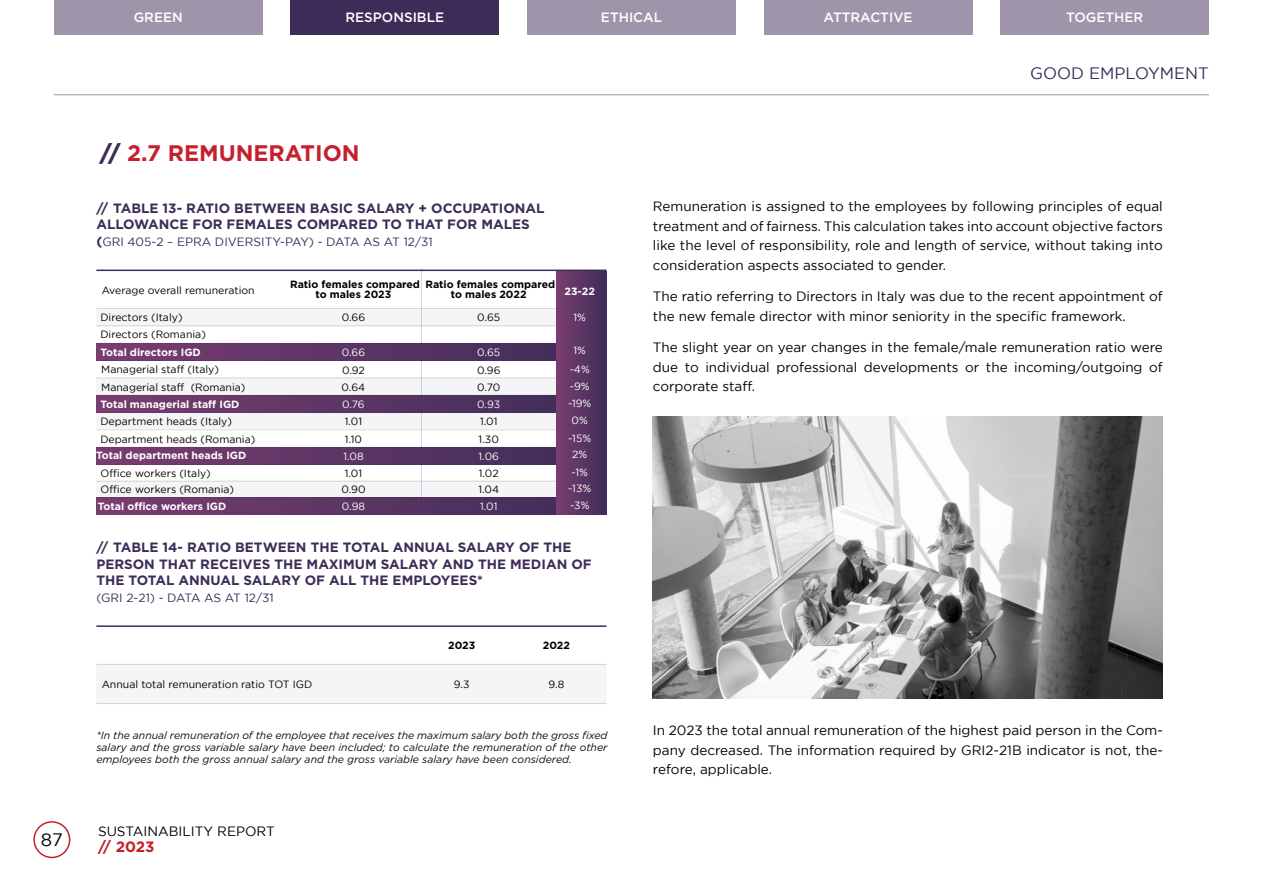
<style>
.page{position:relative;width:1263px;height:893px;background:#fff}
.page>*{position:absolute;margin:0;border:0;box-sizing:border-box;transform-origin:0 0}
.t1{font:700 22.5px "Gotham";color:#c4202e}
.t2{font:18px "Gotham";color:#000101}
.t3{font:16.5px "Gotham";color:#3d2c58}
.t4{font:700 15px "Gotham";color:#c42127}
.t5{font:13.5px/19.5px "Gotham";color:#000;text-align:justify}
.t6{font:700 13.5px/16.5px "Gotham";color:#3d2c58}
.t7{font:500 13.5px "Gotham";color:#fff}
.t8{font:12px "Gotham";color:#3d2c58}
.t9{font:10.5px "Gotham";color:#000}
.t10{font:italic 10.5px/12px "Gotham HTF";color:#090e0a;text-align:justify}
.t11{font:700 10.5px "Gotham";color:#fff}
.t12{font:700 10.5px/10.5px "Gotham";color:#000;text-align:center}
.t13{font:10.5px/17.4px "Gotham";color:#fff;text-align:center}
.s1{font-weight:900;color:#3d2c58}
.s2{font-weight:700;font-size:13.5px}
</style>
<div class="page">
<div style="left:54px;top:0;width:208px;height:35px;background:#9e95ab"></div>
<div style="left:290px;top:0;width:209px;height:35px;background:#3d2c58"></div>
<div style="left:527px;top:0;width:209px;height:35px;background:#9e95ab"></div>
<div style="left:764px;top:0;width:208px;height:35px;background:#9e95ab"></div>
<div style="left:1001px;top:0;width:208px;height:35px;background:#9e95ab"></div>
<div style="left:33px;top:821px;width:37px;height:37px;border:2px solid #c42127;border-radius:50%"></div>
<svg style="left:96px;top:448px;width:460px;height:16px;background:#5e3564"></svg>
<svg style="left:96px;top:499px;width:460px;height:15px;background:#5e3564"></svg>
<div style="left:96px;top:413px;width:510px;height:16px;background:#f5f5f7"></div>
<div style="left:96px;top:481px;width:510px;height:17px;background:#f5f5f7"></div>
<svg style="left:96px;top:396px;width:460px;height:16px;background:#5e3564"></svg>
<svg style="left:96px;top:344px;width:460px;height:16px;background:#5e3564"></svg>
<div style="left:96px;top:378px;width:510px;height:17px;background:#f5f5f7"></div>
<div style="left:96px;top:309px;width:510px;height:16px;background:#f5f5f7"></div>
<hr style="left:96px;top:395px;width:510px;height:1px;background:#3d2c58">
<hr style="left:96px;top:360px;width:510px;height:1px;background:#3d2c58">
<hr style="left:96px;top:325px;width:510px;height:1px;background:#3d2c58">
<hr style="left:96px;top:412px;width:510px;height:1px;background:#3d2c58">
<hr style="left:96px;top:377px;width:510px;height:1px;background:#3d2c58">
<hr style="left:96px;top:447px;width:510px;height:1px;background:#3d2c58">
<hr style="left:96px;top:481px;width:510px;height:1px;background:#3d2c58">
<hr style="left:96px;top:498px;width:510px;height:1px;background:#3d2c58">
<hr style="left:96px;top:464px;width:510px;height:1px;background:#3d2c58">
<hr style="left:96px;top:429px;width:510px;height:1px;background:#3d2c58">
<hr style="left:96px;top:343px;width:510px;height:1px;background:#3d2c58">
<img style="left:653px;top:417px;width:510px;height:281px">
<hr style="left:421px;top:269px;width:1px;height:245px;background:#3d2c58">
<div style="left:556px;top:271px;width:50px;height:243px;background:linear-gradient(to right,#7a3d6f,#402e59)"></div>
<div style="left:96px;top:665px;width:510px;height:39px;background:#f5f5f7"></div>
<hr style="left:96px;top:703px;width:510px;height:1px;background:#3d2c58">
<hr style="left:96px;top:308px;width:510px;height:1px;background:#3d2c58">
<hr style="left:96px;top:664px;width:510px;height:1px;background:#3d2c58">
<hr style="left:96px;top:270px;width:510px;height:1px;background:#3d2c58">
<hr style="left:96px;top:625px;width:510px;height:2px;background:#3d2c58">
<hr style="left:54px;top:95px;width:1155px;height:1px;background:#3d2c58">
<h2 class="t2" style="left:41px;top:829px;width:23px">87</h2>
<p class="t7" style="left:134px;top:8px;width:51px">GREEN</p>
<p class="t7" style="left:345px;top:8px;width:100px">RESPONSIBLE</p>
<p class="t7" style="left:601px;top:8px;width:63px">ETHICAL</p>
<p class="t7" style="left:823px;top:8px;width:90px">ATTRACTIVE</p>
<p class="t7" style="left:1066px;top:8px;width:79px">TOGETHER</p>
<h1 class="t1" style="left:100px;top:138px;width:261px"><span class="s1">//</span> 2.7 REMUNERATION</h1>
<p class="t6" style="left:96px;top:199px;width:450px">// TABLE 13- RATIO BETWEEN BASIC SALARY + OCCUPATIONAL<br>ALLOWANCE FOR FEMALES COMPARED TO THAT FOR MALES</p>
<p class="t8" style="left:96px;top:235px;width:338px"><span class="s2">(</span>GRI 405-2 – EPRA DIVERSITY-PAY) - DATA AS AT 12/31</p>
<p class="t9" style="left:102px;top:284px;width:155px">Average overall remuneration</p>
<p class="t9" style="left:100px;top:311px;width:84px">Directors (Italy)</p>
<p class="t9" style="left:100px;top:328px;width:107px">Directors (Romania)</p>
<p class="t11" style="left:100px;top:345px;width:102px">Total directors IGD</p>
<p class="t9" style="left:101px;top:364px;width:119px">Managerial staff (Italy)</p>
<p class="t9" style="left:101px;top:381px;width:146px">Managerial staff (Romania)</p>
<p class="t11" style="left:100px;top:397px;width:141px">Total managerial staff IGD</p>
<p class="t9" style="left:100px;top:415px;width:133px">Department heads (Italy)</p>
<p class="t9" style="left:100px;top:433px;width:156px">Department heads (Romania)</p>
<p class="t11" style="left:96px;top:448px;width:152px">Total department heads IGD</p>
<p class="t9" style="left:100px;top:467px;width:112px">Office workers (Italy)</p>
<p class="t9" style="left:100px;top:484px;width:135px">Office workers (Romania)</p>
<p class="t11" style="left:98px;top:499px;width:130px">Total office workers IGD</p>
<p class="t12" style="left:290px;top:279px;width:131px">Ratio females compared to males 2023</p>
<p class="t12" style="left:425px;top:279px;width:131px">Ratio females compared to males 2022</p>
<p class="t11" style="left:564px;top:284px;width:32px">23-22</p>
<p class="t9" style="left:342px;top:312px;width:25px">0.66</p>
<p class="t9" style="left:477px;top:312px;width:25px">0.65</p>
<p class="t13" style="left:342px;top:343px;width:25px">0.66</p>
<p class="t13" style="left:477px;top:343px;width:25px">0.65</p>
<p class="t9" style="left:342px;top:364px;width:24px">0.92</p>
<p class="t9" style="left:477px;top:364px;width:25px">0.96</p>
<p class="t9" style="left:342px;top:381px;width:25px">0.64</p>
<p class="t9" style="left:477px;top:381px;width:25px">0.70</p>
<p class="t13" style="left:342px;top:395px;width:24px">0.76</p>
<p class="t13" style="left:477px;top:395px;width:24px">0.93</p>
<p class="t9" style="left:345px;top:415px;width:19px">1.01</p>
<p class="t9" style="left:480px;top:415px;width:19px">1.01</p>
<p class="t9" style="left:345px;top:433px;width:19px">1.10</p>
<p class="t9" style="left:479px;top:433px;width:22px">1.30</p>
<p class="t13" style="left:343px;top:448px;width:22px">1.08</p>
<p class="t13" style="left:479px;top:448px;width:22px">1.06</p>
<p class="t9" style="left:345px;top:467px;width:19px">1.01</p>
<p class="t9" style="left:479px;top:467px;width:21px">1.02</p>
<p class="t9" style="left:341px;top:484px;width:26px">0.90</p>
<p class="t9" style="left:478px;top:484px;width:22px">1.04</p>
<p class="t13" style="left:342px;top:497px;width:25px">0.98</p>
<p class="t13" style="left:480px;top:497px;width:19px">1.01</p>
<p class="t13" style="left:573px;top:308px;width:14px">1%</p>
<p class="t13" style="left:570px;top:341px;width:22px;line-height:18.3px">1% -4%</p>
<p class="t13" style="left:568px;top:377px;width:25px">-9% -19%<br>0% -15%</p>
<p class="t13" style="left:571px;top:445px;width:18px;line-height:17.9px;text-align:left">2% -1%</p>
<p class="t13" style="left:568px;top:480px;width:24px;line-height:16.8px;text-align:left">-13% -3%</p>
<p class="t6" style="left:96px;top:539px;width:497px">// TABLE 14- RATIO BETWEEN THE TOTAL ANNUAL SALARY OF THE<br>PERSON THAT RECEIVES THE MAXIMUM SALARY AND THE MEDIAN OF<br>THE TOTAL ANNUAL SALARY OF ALL THE EMPLOYEES*</p>
<p class="t8" style="left:96px;top:591px;width:179px">(GRI 2-21) - DATA AS AT 12/31</p>
<p class="t12" style="left:448px;top:640px;width:29px">2023</p>
<p class="t12" style="left:543px;top:640px;width:29px">2022</p>
<p class="t9" style="left:454px;top:678px;width:17px">9.3</p>
<p class="t9" style="left:548px;top:678px;width:17px">9.8</p>
<p class="t9" style="left:102px;top:678px;width:212px">Annual total remuneration ratio TOT IGD</p>
<p class="t10" style="left:96px;top:730px;width:513px">*In the annual remuneration of the employee that receives the maximum salary both the gross fixed salary and the gross variable salary have been included; to calculate the remuneration of the other employees both the gross annual salary and the gross variable salary have been considered.</p>
<p class="t5" style="left:98px;top:821px;width:178px">SUSTAINABILITY REPORT</p>
<p class="t4" style="left:98px;top:837px;width:58px">// 2023</p>
<p class="t3" style="left:1030px;top:64px;width:180px">GOOD EMPLOYMENT</p>
<p class="t5" style="left:653px;top:196px;width:511px">Remuneration is assigned to the employees by following principles of equal treatment and of fairness. This calculation takes into account objective factors like the level of responsibility, role and length of service, without taking into consideration aspects associated to gender.</p>
<p class="t5" style="left:653px;top:286px;width:511px">The ratio referring to Directors in Italy was due to the recent appointment of the new female director with minor seniority in the specific framework.</p>
<p class="t5" style="left:653px;top:337px;width:511px">The slight year on year changes in the female/male remuneration ratio were due to individual professional developments or the incoming/outgoing of corporate staff.</p>
<p class="t5" style="left:653px;top:721px;width:511px">In 2023 the total annual remuneration of the highest paid person in the Com&shy;pany decreased. The information required by GRI2-21B indicator is not, the&shy;refore, applicable.</p>
</div>
